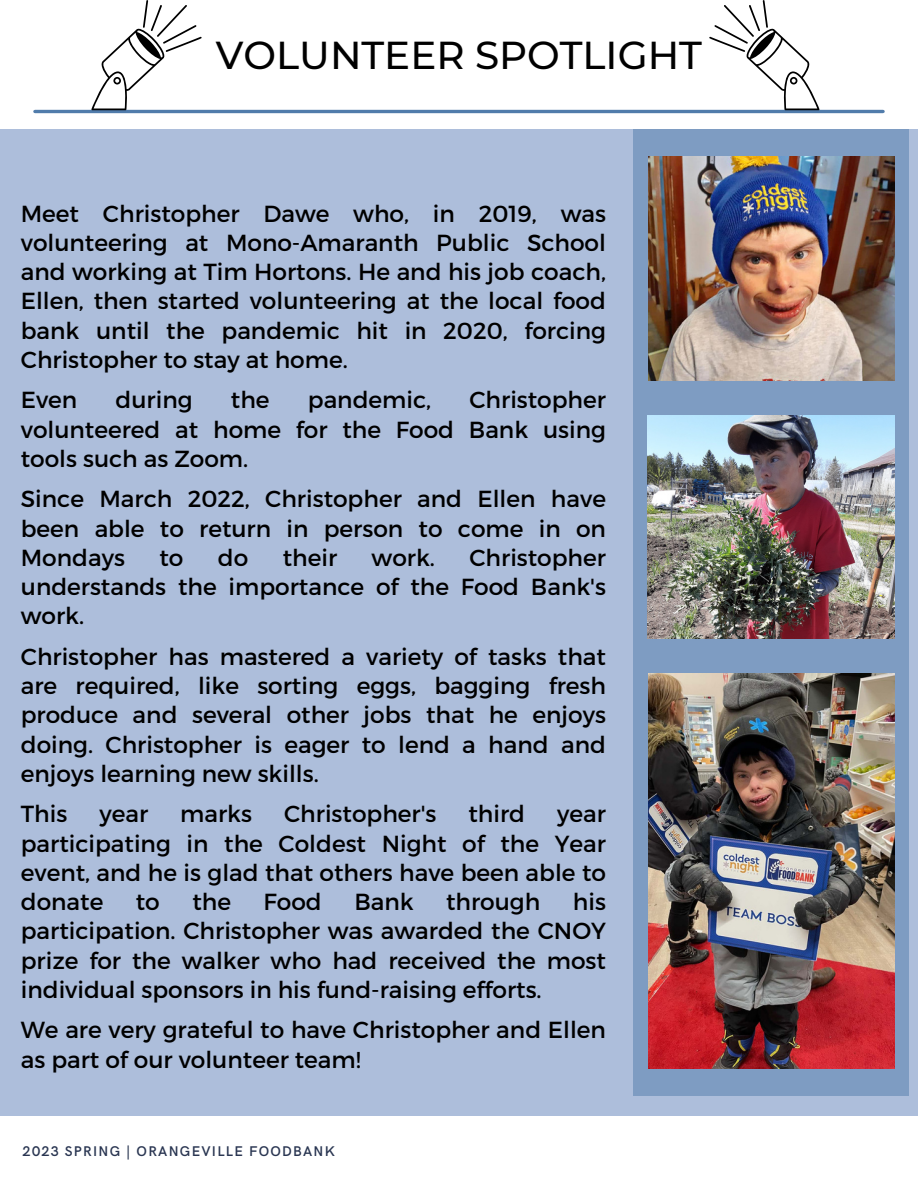
<style>
.page{position:relative;width:918px;height:1188px;background:#adbedb}
.page>*{position:absolute;margin:0;border:0;box-sizing:border-box;transform-origin:0 0}
.t1{font:500 38.85px "Montserrat";color:#000}
.t2{font:23.25px/29.2px "Montserrat";color:#000;text-align:justify}
.t3{font:600 14.1px "HK Grotesk";letter-spacing:.09em;color:#2a3652}
</style>
<div class="page">
<div style="left:0;top:1116px;width:918px;height:72px;background:#fff"></div>
<div style="left:633px;top:128px;width:276px;height:968px;background:#7e9cc2"></div>
<img style="left:648px;top:156px;width:247px;height:224px">
<img style="left:648px;top:415px;width:246px;height:224px">
<div style="left:0;top:0;width:918px;height:128px;background:#fff"></div>
<hr style="left:35px;top:110px;width:848px;height:3px;background:#517cab">
<img style="left:648px;top:674px;width:247px;height:395px">
<svg style="left:709px;top:0;width:111px;height:110px"></svg>
<svg style="left:92px;top:0;width:110px;height:110px"></svg>
<p class="t1" style="left:216px;top:32px;width:488px">VOLUNTEER SPOTLIGHT</p>
<p class="t2" style="left:21px;top:198px;width:587px">Meet Christopher Dawe who, in 2019, was volunteering at Mono-Amaranth Public School and working at Tim Hortons. He and his job coach, Ellen, then started volunteering at the local food bank until the pandemic hit in 2020, forcing Christopher to stay at home.</p>
<p class="t2" style="left:21px;top:384px;width:58px">Even</p>
<p class="t2" style="left:116px;top:384px;width:79px">during</p>
<p class="t2" style="left:231px;top:384px;width:40px">the</p>
<p class="t2" style="left:308px;top:384px;width:125px">pandemic,</p>
<p class="t2" style="left:21px;top:384px;width:587px;text-indent:449px">Christopher volunteered at home for the Food Bank using tools such as Zoom.</p>
<p class="t2" style="left:21px;top:483px;width:587px">Since March 2022, Christopher and Ellen have been able to return in person to come in on Mondays</p>
<p class="t2" style="left:21px;top:542px;width:587px;text-indent:449px">Christopher understands the importance of the Food Bank's work.</p>
<p class="t2" style="left:21px;top:641px;width:587px">Christopher has mastered a variety of tasks that are required, like sorting eggs, bagging fresh produce and several other jobs that he enjoys doing. Christopher is eager to lend a hand and enjoys learning new skills.</p>
<p class="t2" style="left:21px;top:798px;width:48px">This</p>
<p class="t2" style="left:99px;top:798px;width:50px">year</p>
<p class="t2" style="left:180px;top:798px;width:73px">marks</p>
<p class="t2" style="left:284px;top:798px;width:154px">Christopher's</p>
<p class="t2" style="left:469px;top:798px;width:58px">third</p>
<p class="t2" style="left:159px;top:542px;width:25px">to</p>
<p class="t2" style="left:218px;top:542px;width:32px">do</p>
<p class="t2" style="left:283px;top:542px;width:56px">their</p>
<p class="t2" style="left:372px;top:542px;width:65px">work.</p>
<p class="t2" style="left:21px;top:798px;width:587px;text-indent:536px">year participating in the Coldest Night of the Year event, and he is glad that others have been able to donate</p>
<p class="t2" style="left:21px;top:886px;width:587px;text-indent:552px">his participation. Christopher was awarded the CNOY prize for the walker who had received the most individual sponsors in his fund-raising efforts.</p>
<p class="t2" style="left:21px;top:1014px;width:587px">We are very grateful to have Christopher and Ellen as part of our volunteer team!</p>
<p class="t2" style="left:136px;top:886px;width:25px">to</p>
<p class="t2" style="left:192px;top:886px;width:40px">the</p>
<p class="t2" style="left:264px;top:886px;width:60px">Food</p>
<p class="t2" style="left:354px;top:886px;width:61px">Bank</p>
<p class="t2" style="left:446px;top:886px;width:96px">through</p>
<p class="t3" style="left:23px;top:1143px;width:314px">2023 SPRING | ORANGEVILLE FOODBANK</p>
</div>
